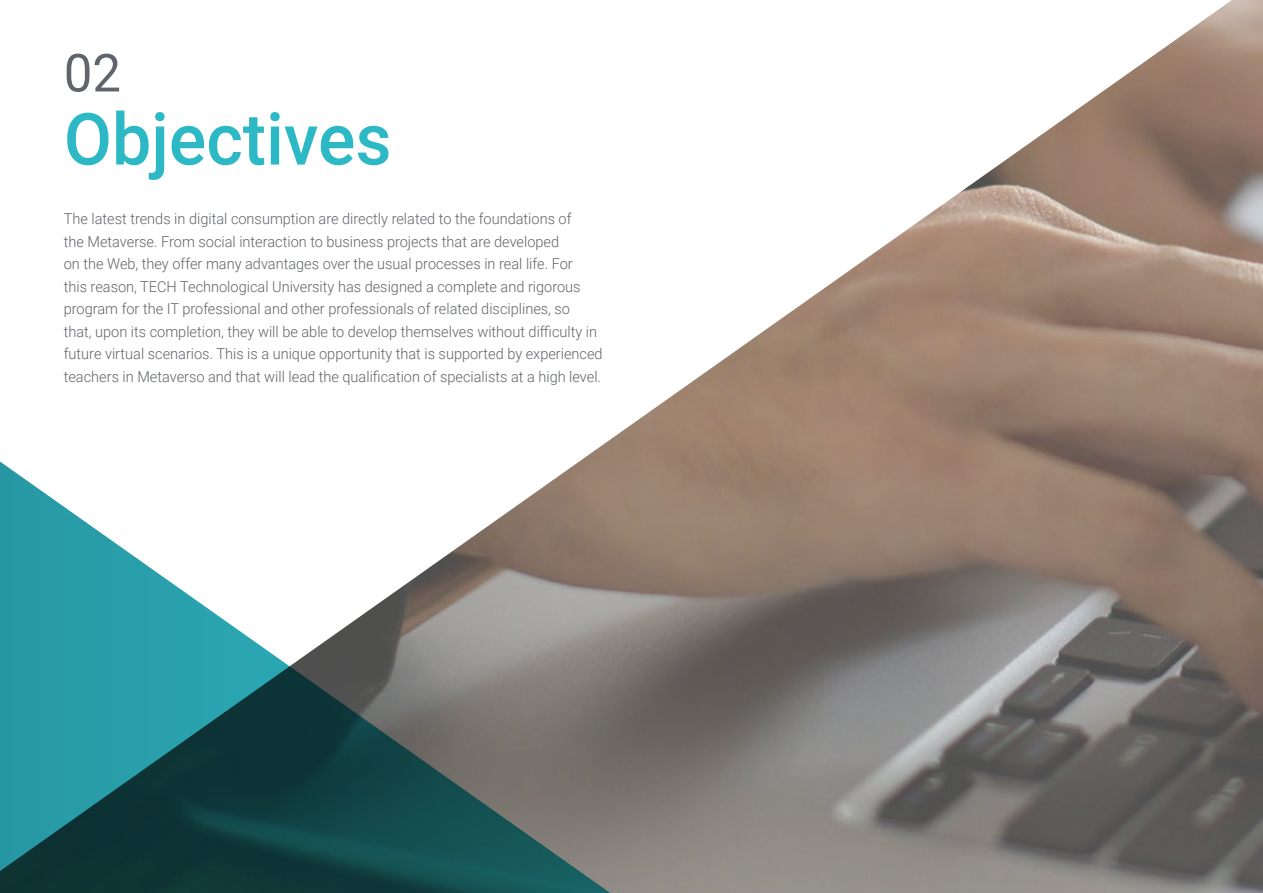
<style>
.page{position:relative;width:1263px;height:893px;background:#fff}
.page>*{position:absolute;margin:0;border:0;box-sizing:border-box;transform-origin:0 0}
.t1{font:500 72px "Roboto";color:#2db8c5}
.t2{font:52.5px "Roboto";color:#61646a}
.t3{font:300 15px/22.5px "Roboto";color:#61646a}
</style>
<div class="page">
<img style="left:601px;top:0;width:662px;height:893px">
<svg style="left:0;top:446px;width:640px;height:447px"></svg>
<h2 class="t2" style="left:64px;top:36px;width:59px">02</h2>
<h1 class="t1" style="left:64px;top:89px;width:329px">Objectives</h1>
<p class="t3" style="left:64px;top:207px;width:540px">The latest trends in digital consumption are directly related to the foundations of<br>the Metaverse. From social interaction to business projects that are developed<br>on the Web, they offer many advantages over the usual processes in real life. For<br>this reason, TECH Technological University has designed a complete and rigorous program for the IT professional and other professionals of related disciplines, so<br>that, upon its completion, they will be able to develop themselves without difficulty in future virtual scenarios. This is a unique opportunity that is supported by experienced teachers in Metaverso and that will lead the qualification of specialists at a high level.</p>
</div>
